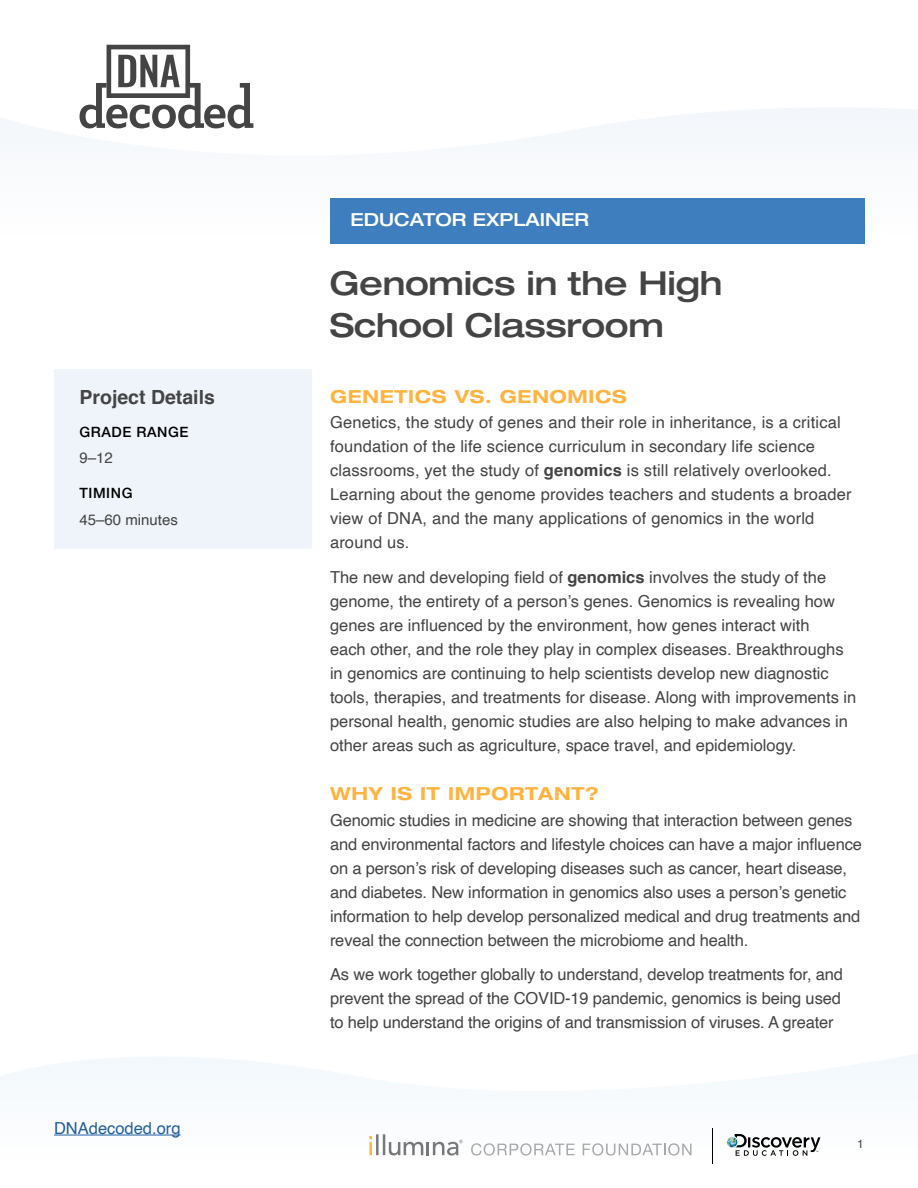
<style>
.page{position:relative;width:918px;height:1188px;background:#fff}
.page>*{position:absolute;margin:0;border:0;box-sizing:border-box;transform-origin:0 0}
.t1{font:500 expanded 33px/42px "Helvetica Neue LT Std";letter-spacing:-.01em;color:#444}
.t2{font:700 19.5px "Helvetica";color:#444}
.t3{font:700 expanded 18px "Helvetica Neue LT Std";letter-spacing:.04em;color:#ffb441}
.t4{font:500 expanded 18px "Helvetica Neue LT Std";color:#fff}
.t5{font:16.5px/24px "Helvetica";color:#444}
.t6{font:16.5px "Helvetica";color:#215e9e}
.t7{font:15px "Helvetica";color:#444}
.t8{font:500 14.25px "Helvetica Neue LT Std";letter-spacing:.04em;color:#000}
.t9{font:12px "Helvetica";color:#444}
.s1{font-weight:700}
</style>
<div class="page">
<svg style="left:0;top:1054px;width:918px;height:102px"></svg>
<svg style="left:727px;top:1134px;width:93px;height:22px"></svg>
<hr style="left:712px;top:1128px;width:1px;height:36px;background:#000">
<svg style="left:0;top:108px;width:918px;height:136px"></svg>
<hr style="left:54px;top:1135px;width:127px;height:1px;background:#215e9e">
<svg style="left:80px;top:45px;width:173px;height:83px"></svg>
<hr style="left:376px;top:1134px;width:3px;height:21px;background:#77787b">
<hr style="left:383px;top:1134px;width:2px;height:21px;background:#77787b">
<svg style="left:369px;top:1136px;width:3px;height:19px"></svg>
<svg style="left:389px;top:1140px;width:74px;height:16px"></svg>
<svg style="left:471px;top:1143px;width:104px;height:13px"></svg>
<svg style="left:583px;top:1143px;width:109px;height:13px"></svg>
<div style="left:330px;top:198px;width:534px;height:45px;background:#3e7ebe"></div>
<div style="left:54px;top:369px;width:258px;height:179px;background:#ecf2f9"></div>
<p class="t2" style="left:80px;top:381px;width:137px">Project Details</p>
<p class="t8" style="left:80px;top:423px;width:110px">GRADE RANGE</p>
<p class="t7" style="left:80px;top:447px;width:35px">9–12</p>
<p class="t8" style="left:80px;top:484px;width:54px">TIMING</p>
<p class="t7" style="left:80px;top:508px;width:100px">45–60 minutes</p>
<p class="t6" style="left:54px;top:1115px;width:128px">DNAdecoded.org</p>
<p class="t4" style="left:351px;top:209px;width:240px">EDUCATOR EXPLAINER</p>
<h1 class="t1" style="left:330px;top:261px;width:394px">Genomics in the High<br>School Classroom</h1>
<p class="t3" style="left:330px;top:385px;width:298px">GENETICS VS. GENOMICS</p>
<p class="t5" style="left:330px;top:411px;width:523px">Genetics, the study of genes and their role in inheritance, is a critical foundation of the life science curriculum in secondary life science classrooms, yet the study of <span class="s1">genomics</span> is still relatively overlooked.<br>Learning about the genome provides teachers and students a broader view of DNA, and the many applications of genomics in the world around us.</p>
<p class="t5" style="left:330px;top:566px;width:528px">The new and developing field of <span class="s1">genomics</span> involves the study of the genome, the entirety of a person’s genes. Genomics is revealing how genes are influenced by the environment, how genes interact with<br>each other, and the role they play in complex diseases. Breakthroughs in genomics are continuing to help scientists develop new diagnostic tools, therapies, and treatments for disease. Along with improvements in personal health, genomic studies are also helping to make advances in other areas such as agriculture, space travel, and epidemiology.</p>
<p class="t3" style="left:330px;top:783px;width:270px">WHY IS IT IMPORTANT?</p>
<p class="t5" style="left:330px;top:809px;width:533px">Genomic studies in medicine are showing that interaction between genes and environmental factors and lifestyle choices can have a major influence on a person’s risk of developing diseases such as cancer, heart disease, and diabetes. New information in genomics also uses a person’s genetic information to help develop personalized medical and drug treatments and reveal the connection between the microbiome and health.</p>
<p class="t5" style="left:330px;top:963px;width:515px">As we work together globally to understand, develop treatments for, and prevent the spread of the COVID-19 pandemic, genomics is being used to help understand the origins of and transmission of viruses. A greater</p>
<p class="t9" style="left:857px;top:1134px;width:8px">1</p>
</div>
